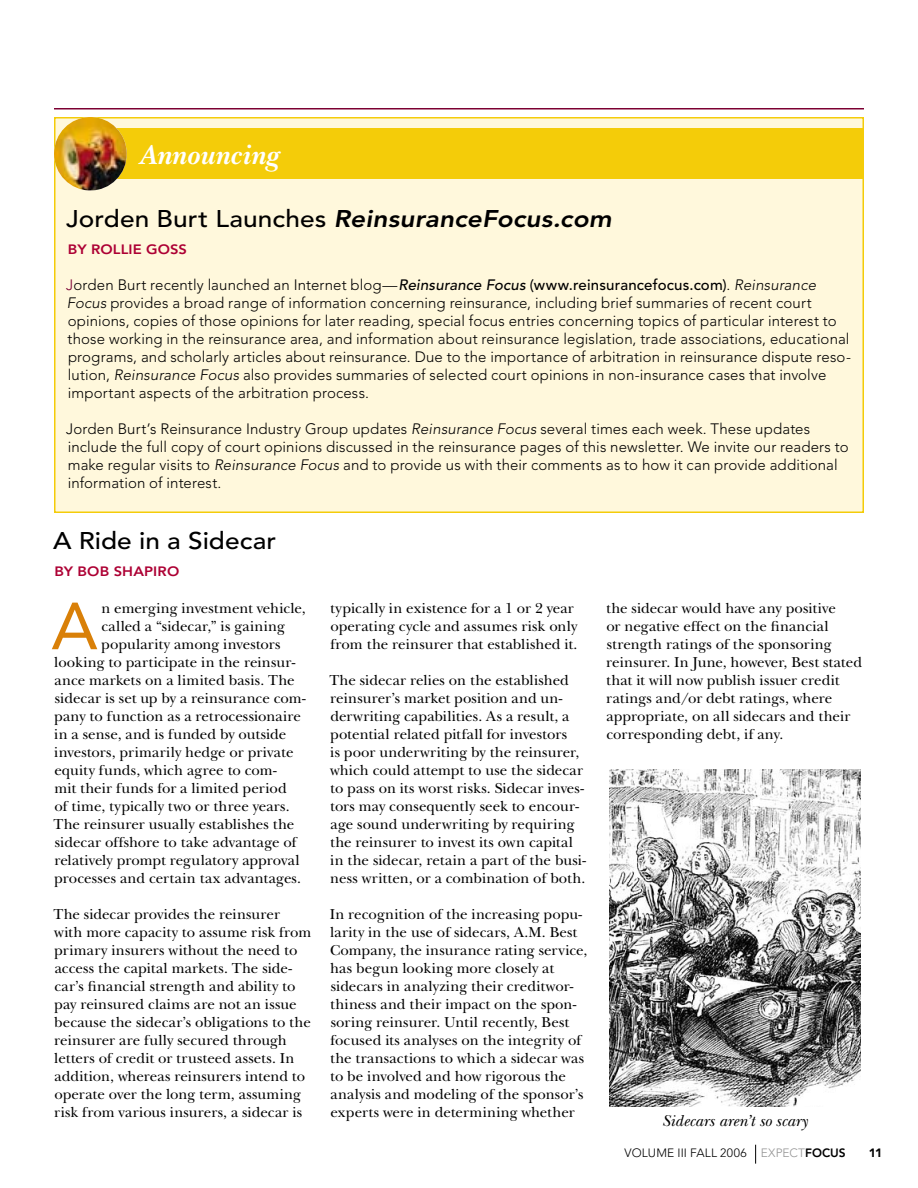
<style>
.page{position:relative;width:918px;height:1188px;background:#fff}
.page>*{position:absolute;margin:0;border:0;box-sizing:border-box;transform-origin:0 0}
.t1{font:65.85px "Avenir LT Std";color:#d98008}
.t2{font:italic 700 28.5px "New Baskerville Std";letter-spacing:.02em;color:#fff}
.t3{font:italic 800 24px "Avenir LT Std";letter-spacing:.005em;color:#000;scale:1.09 1}
.t4{font:500 24px "Avenir LT Std";color:#000;scale:1.09 1}
.t5{font:italic 16.5px "New Baskerville Std";letter-spacing:.005em;color:#000}
.t6{font:15px/18px "New Baskerville Std";letter-spacing:.005em;color:#000}
.t7{font:300 15px/18px "Avenir LT Std";letter-spacing:.01em;color:#000}
.t8{font:800 13.5px "Avenir LT Std";letter-spacing:.01em;color:#ad0034;scale:1.09 1}
.t9{font:300 12px "Avenir LT Std";letter-spacing:.015em;color:#000}
.t10{font:900 12px "Avenir LT Std";color:#000}
.s1{font-weight:500;font-style:normal}
.s2{color:#7c0032}
.s3{font-weight:500;font-style:italic}
.s4{font-weight:500}
.s5{font-style:italic}
.s6{color:#949494}
.s7{font-weight:800}
</style>
<div class="page">
<hr style="left:54px;top:108px;width:810px;height:2px;background:#7c0032">
<svg style="left:755px;top:1145px;width:1px;height:19px"></svg>
<div style="left:55px;top:118px;width:808px;height:394px;background:#fff8dc"></div>
<div style="left:54px;top:117px;width:810px;height:396px;border:2px solid #f4cc09"></div>
<div style="left:64px;top:129px;width:800px;height:50px;background:#f4cc09"></div>
<img style="left:54px;top:117px;width:73px;height:73px;border-radius:50%">
<img style="left:609px;top:770px;width:252px;height:337px">
<h2 class="t2" style="left:139px;top:138px;width:140px">Announcing</h2>
<h3 class="t3" style="left:66px;top:204px;width:502px"><span class="s1">Jorden Burt Launches</span> ReinsuranceFocus.com</h3>
<p class="t8" style="left:68px;top:241px;width:111px">BY ROLLI E GOSS</p>
<p class="t7" style="left:66px;top:276px;width:786px"><span class="s2">J</span>orden Burt recently launched an Internet blog—<span class="s3">Reinsurance Focus</span> <span class="s4">(www.reinsurancefocus.com)</span>. <span class="s5">Reinsurance Focus</span> provides a broad range of information concerning reinsurance, including brief summaries of recent court opinions, copies of those opinions for later reading, special focus entries concerning topics of particular interest to those working in the reinsurance area, and information about reinsurance legislation, trade associations, educational programs, and scholarly articles about reinsurance. Due to the importance of arbitration in reinsurance dispute reso&shy;lution, <span class="s5">Reinsurance Focus</span> also provides summaries of selected court opinions in non-insurance cases that involve important aspects of the arbitration process.</p>
<p class="t7" style="left:66px;top:420px;width:784px">Jorden Burt’s Reinsurance Industry Group updates <span class="s5">Reinsurance Focus</span> several times each week. These updates include the full copy of court opinions discussed in the reinsurance pages of this newsletter. We invite our readers to make regular visits to <span class="s5">Reinsurance Focus</span> and to provide us with their comments as to how it can provide additional information of interest.</p>
<h3 class="t4" style="left:53px;top:527px;width:206px">A Ride in a Sidecar</h3>
<p class="t8" style="left:54px;top:563px;width:116px">BY BOB SHAPI RO</p>
<h1 class="t1" style="left:51px;top:588px;width:48px">A</h1>
<p class="t6" style="left:101px;top:599px;width:206px">n emerging investment vehicle,</p>
<p class="t6" style="left:101px;top:617px;width:185px">called a “sidecar,” is gaining</p>
<p class="t6" style="left:101px;top:635px;width:181px">popularity among investors</p>
<p class="t6" style="left:54px;top:653px;width:243px">looking to participate in the reinsur-</p>
<p class="t6" style="left:55px;top:671px;width:242px">ance markets on a limited basis. The</p>
<p class="t6" style="left:55px;top:689px;width:252px">sidecar is set up by a reinsurance com-</p>
<p class="t6" style="left:54px;top:707px;width:248px">pany to function as a retrocessionaire</p>
<p class="t6" style="left:54px;top:725px;width:234px">in a sense, and is funded by outside</p>
<p class="t6" style="left:54px;top:743px;width:241px">investors, primarily hedge or private</p>
<p class="t6" style="left:54px;top:761px;width:224px">equity funds, which agree to com-</p>
<p class="t6" style="left:54px;top:779px;width:234px">mit their funds for a limited period</p>
<p class="t6" style="left:54px;top:797px;width:237px">of time, typically two or three years.</p>
<p class="t6" style="left:53px;top:815px;width:243px">The reinsurer usually establishes the</p>
<p class="t6" style="left:55px;top:833px;width:243px">sidecar offshore to take advantage of</p>
<p class="t6" style="left:54px;top:851px;width:247px">relatively prompt regulatory approval</p>
<p class="t6" style="left:54px;top:869px;width:248px">processes and certain tax advantages.</p>
<p class="t6" style="left:53px;top:905px;width:260px">The sidecar provides the reinsurer with more capacity to assume risk from primary insurers without the need to access the capital markets. The side&shy;car’s financial strength and ability to pay reinsured claims are not an issue because the sidecar’s obligations to the reinsurer are fully secured through letters of credit or trusteed assets. In addition, whereas reinsurers intend to operate over the long term, assuming risk from various insurers, a sidecar is</p>
<p class="t6" style="left:330px;top:599px;width:249px">typically in existence for a 1 or 2 year operating cycle and assumes risk only from the reinsurer that established it.</p>
<p class="t6" style="left:329px;top:671px;width:258px">The sidecar relies on the established reinsurer’s market position and un&shy;derwriting capabilities. As a result, a potential related pitfall for investors<br>is poor underwriting by the reinsurer, which could attempt to use the sidecar to pass on its worst risks. Sidecar inves&shy;tors may consequently seek to encour&shy;age sound underwriting by requiring the reinsurer to invest its own capital in the sidecar, retain a part of the busi&shy;ness written, or a combination of both.</p>
<p class="t6" style="left:330px;top:905px;width:259px">In recognition of the increasing popu&shy;larity in the use of sidecars, A.M. Best Company, the insurance rating service, has begun looking more closely at sidecars in analyzing their creditwor&shy;thiness and their impact on the spon&shy;soring reinsurer. Until recently, Best focused its analyses on the integrity of the transactions to which a sidecar was to be involved and how rigorous the analysis and modeling of the sponsor’s experts were in determining whether</p>
<p class="t6" style="left:606px;top:599px;width:258px">the sidecar would have any positive<br>or negative effect on the financial strength ratings of the sponsoring reinsurer. In June, however, Best stated that it will now publish issuer credit ratings and/or debt ratings, where appropriate, on all sidecars and their corresponding debt, if any.</p>
<p class="t5" style="left:662px;top:1111px;width:147px">Sidecars aren’t so scary</p>
<p class="t9" style="left:625px;top:1145px;width:197px">VOLUME III FALL 2006 <span class="s6">EXPECT</span><span class="s7">FOCUS</span></p>
<p class="t10" style="left:869px;top:1145px;width:15px">11</p>
</div>
